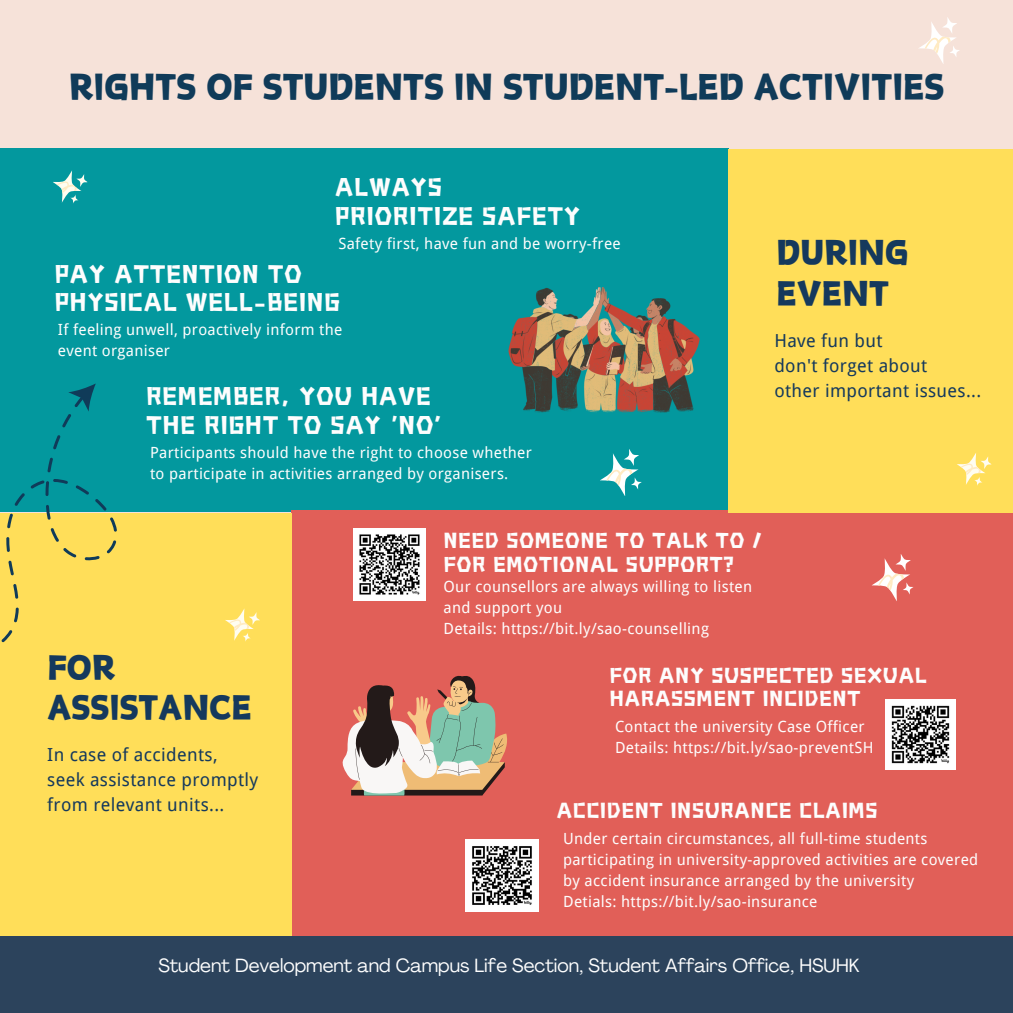
<style>
.page{position:relative;width:1013px;height:1013px;background:#fff}
.page>*{position:absolute;margin:0;border:0;box-sizing:border-box;transform-origin:0 0}
.t1{font:36px "Canva Joyful SC";color:#103b59}
.t2{font:34.25px/40.5px "Canva Joyful SC";color:#15395d}
.t3{font:25.75px/28.2px "Canva Stationery Store SC";letter-spacing:.02em;color:#fdfdfd}
.t4{font:21.88px/23.8px "Canva Stationery Store SC";letter-spacing:.02em;color:#fdfdfd}
.t5{font:18.88px "Agrandir";color:#fff}
.t6{font:18px/25.1px "Wen Quan Yi Micro Hei";letter-spacing:.02em;color:#15395d}
.t7{font:15.38px/21.2px "Wen Quan Yi Micro Hei";letter-spacing:.02em;color:#fdfdfd}
</style>
<div class="page">
<div style="left:0;top:0;width:1012px;height:1012px;background:#f6e2d9"></div>
<div style="left:0;top:148px;width:728px;height:363px;background:#03989e"></div>
<div style="left:291px;top:510px;width:721px;height:429px;background:#e15f58"></div>
<div style="left:0;top:512px;width:291px;height:426px;background:#ffde59"></div>
<div style="left:0;top:936px;width:1012px;height:76px;background:#2c435c"></div>
<svg style="left:919px;top:17px;width:41px;height:47px"></svg>
<svg style="left:0;top:415px;width:159px;height:228px"></svg>
<svg style="left:68px;top:383px;width:36px;height:33px"></svg>
<div style="left:728px;top:149px;width:284px;height:364px;background:#ffde59"></div>
<svg style="left:957px;top:453px;width:35px;height:33px"></svg>
<svg style="left:508px;top:287px;width:192px;height:125px"></svg>
<svg style="left:600px;top:449px;width:42px;height:47px"></svg>
<svg style="left:342px;top:675px;width:165px;height:120px"></svg>
<svg style="left:872px;top:554px;width:42px;height:47px"></svg>
<svg style="left:225px;top:608px;width:35px;height:34px"></svg>
<svg style="left:53px;top:170px;width:35px;height:34px"></svg>
<img style="left:353px;top:528px;width:72px;height:72px">
<img style="left:885px;top:699px;width:70px;height:70px">
<img style="left:466px;top:839px;width:72px;height:72px">
<p class="t1" style="left:69px;top:68px;width:877px">RIGHTS OF STUDENTS IN STUDENT-LED ACTIVITIES</p>
<p class="t3" style="left:335px;top:173px;width:247px">ALWAYS<br>PRIORITIZE SAFETY</p>
<p class="t7" style="left:338px;top:233px;width:284px">Safety first, have fun and be worry-free</p>
<p class="t3" style="left:54px;top:260px;width:287px">PAY ATTENTION TO<br>PHYSICAL WELL-BEING</p>
<p class="t7" style="left:58px;top:319px;width:286px">If feeling unwell, proactively inform the event organiser</p>
<p class="t3" style="left:146px;top:382px;width:298px">REMEMBER, YOU HAVE<br>THE RIGHT TO SAY ‘NO’</p>
<p class="t7" style="left:150px;top:442px;width:383px">Participants should have the right to choose whether to participate in activities arranged by organisers.</p>
<p class="t2" style="left:776px;top:232px;width:133px">DURING<br>EVENT</p>
<h3 class="t6" style="left:774px;top:328px;width:208px">Have fun but<br>don't forget about<br>other important issues...</h3>
<h2 class="t4" style="left:443px;top:528px;width:320px">NEED SOMEONE TO TALK TO /<br>FOR EMOTIONAL SUPPORT?</h2>
<p class="t7" style="left:443px;top:576px;width:310px">Our counsellors are always willing to listen and support you</p>
<h2 class="t7" style="left:443px;top:618px;width:267px">Details: https://bit.ly/sao-counselling</h2>
<p class="t2" style="left:48px;top:646px;width:205px">FOR<br>ASSISTANCE</p>
<p class="t6" style="left:47px;top:742px;width:213px">In case of accidents, seek assistance promptly from relevant units...</p>
<p class="t4" style="left:609px;top:663px;width:319px">FOR ANY SUSPECTED SEXUAL<br>HARASSMENT INCIDENT</p>
<p class="t7" style="left:615px;top:716px;width:251px">Contact the university Case Officer</p>
<h2 class="t7" style="left:615px;top:737px;width:260px">Details: https://bit.ly/sao-preventSH</h2>
<h3 class="t4" style="left:556px;top:798px;width:323px">ACCIDENT INSURANCE CLAIMS</h3>
<p class="t7" style="left:563px;top:827px;width:416px">Under certain circumstances, all full-time students participating in university-approved activities are covered by accident insurance arranged by the university</p>
<p class="t7" style="left:563px;top:891px;width:256px">Detials: https://bit.ly/sao-insurance</p>
<h4 class="t5" style="left:158px;top:957px;width:703px">Student Development and Campus Life Section, Student Affairs Office, HSUHK</h4>
</div>
